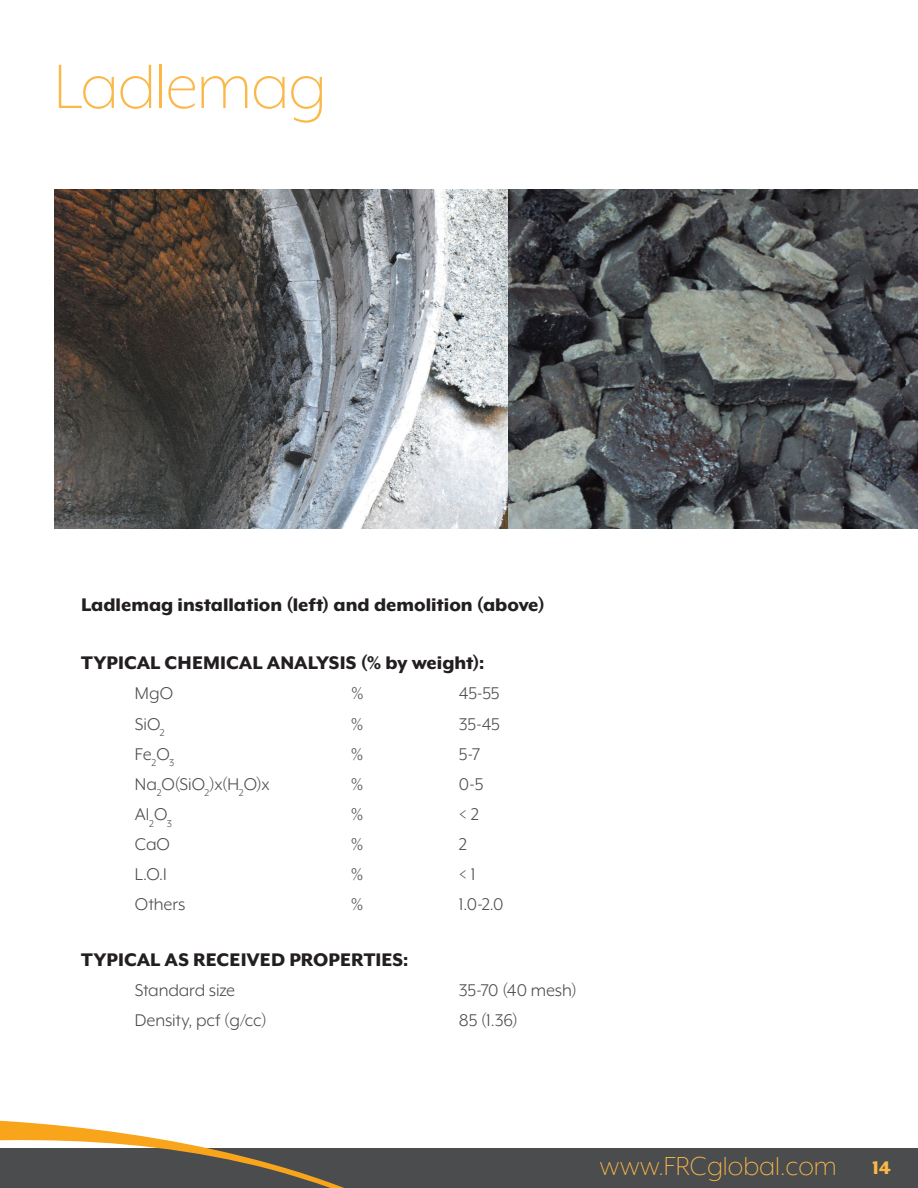
<style>
.page{position:relative;width:918px;height:1188px;background:#fff}
.page>*{position:absolute;margin:0;border:0;box-sizing:border-box;transform-origin:0 0}
.Page_product_header{font:300 72px "Mr Eaves XL Mod OT";letter-spacing:-.015em;color:#fbb848}
.t1{font:300 30px "Mr Eaves XL Mod OT";color:#fbb848}
.Subheading_black{font:800 21px "Mr Eaves XL Mod OT";color:#231f20}
.Subheading_yellow{font:800 21px "Mr Eaves XL Mod OT";color:#fbb848}
.Body_text_gray{font:19.5px "Mr Eaves XL Mod OT";letter-spacing:-.005em;color:#4b4c4d}
</style>
<div class="page">
<img style="left:54px;top:189px;width:864px;height:340px">
<div style="left:0;top:1148px;width:918px;height:40px;background:#4b4c4d"></div>
<svg style="left:0;top:1121px;width:344px;height:67px"></svg>
<p class="Page_product_header" style="left:54px;top:50px;width:274px">Ladlemag</p>
<p class="Subheading_black" style="left:81px;top:594px;width:465px">Ladlemag installation (left) and demolition (above)</p>
<p class="Subheading_black" style="left:81px;top:652px;width:405px">TYPICAL CHEMICAL ANALYSIS (% by weight):</p>
<p class="Body_text_gray" style="left:135px;top:684px;width:40px">MgO</p>
<p class="Body_text_gray" style="left:351px;top:684px;width:14px">%</p>
<p class="Body_text_gray" style="left:459px;top:684px;width:42px">45-55</p>
<p class="Body_text_gray" style="left:135px;top:714px;width:31px">SiO<sub>2</sub></p>
<p class="Body_text_gray" style="left:351px;top:714px;width:14px">%</p>
<p class="Body_text_gray" style="left:459px;top:714px;width:43px">35-45</p>
<p class="Body_text_gray" style="left:135px;top:744px;width:41px">Fe<sub>2</sub>O<sub>3</sub></p>
<p class="Body_text_gray" style="left:351px;top:744px;width:14px">%</p>
<p class="Body_text_gray" style="left:459px;top:744px;width:23px">5-7</p>
<p class="Body_text_gray" style="left:135px;top:774px;width:136px">Na<sub>2</sub>O(SiO<sub>2</sub>)x(H<sub>2</sub>O)x</p>
<p class="Body_text_gray" style="left:351px;top:774px;width:14px">%</p>
<p class="Body_text_gray" style="left:459px;top:774px;width:26px">0-5</p>
<p class="Body_text_gray" style="left:135px;top:804px;width:39px">Al<sub>2</sub>O<sub>3</sub></p>
<p class="Body_text_gray" style="left:351px;top:804px;width:14px">%</p>
<p class="Body_text_gray" style="left:459px;top:804px;width:22px">&lt; 2</p>
<p class="Body_text_gray" style="left:135px;top:835px;width:37px">CaO</p>
<p class="Body_text_gray" style="left:351px;top:835px;width:14px">%</p>
<p class="Body_text_gray" style="left:459px;top:835px;width:10px">2</p>
<p class="Body_text_gray" style="left:135px;top:865px;width:33px">L.O.I</p>
<p class="Body_text_gray" style="left:351px;top:865px;width:14px">%</p>
<p class="Body_text_gray" style="left:459px;top:865px;width:18px">&lt; 1</p>
<p class="Body_text_gray" style="left:135px;top:895px;width:52px">Others</p>
<p class="Body_text_gray" style="left:351px;top:895px;width:14px">%</p>
<p class="Body_text_gray" style="left:459px;top:895px;width:46px">1.0-2.0</p>
<p class="Subheading_black" style="left:81px;top:949px;width:329px">TYPICAL AS RECEIVED PROPERTIES:</p>
<p class="Body_text_gray" style="left:135px;top:980px;width:102px">Standard size</p>
<p class="Body_text_gray" style="left:459px;top:980px;width:119px">35-70 (40 mesh)</p>
<p class="Body_text_gray" style="left:135px;top:1011px;width:133px">Density, pcf (g/cc)</p>
<p class="Body_text_gray" style="left:459px;top:1011px;width:60px">85 (1.36)</p>
<p class="t1" style="left:600px;top:1150px;width:239px">www.FRCglobal.com</p>
<p class="Subheading_yellow" style="left:872px;top:1158px;width:20px">14</p>
</div>
